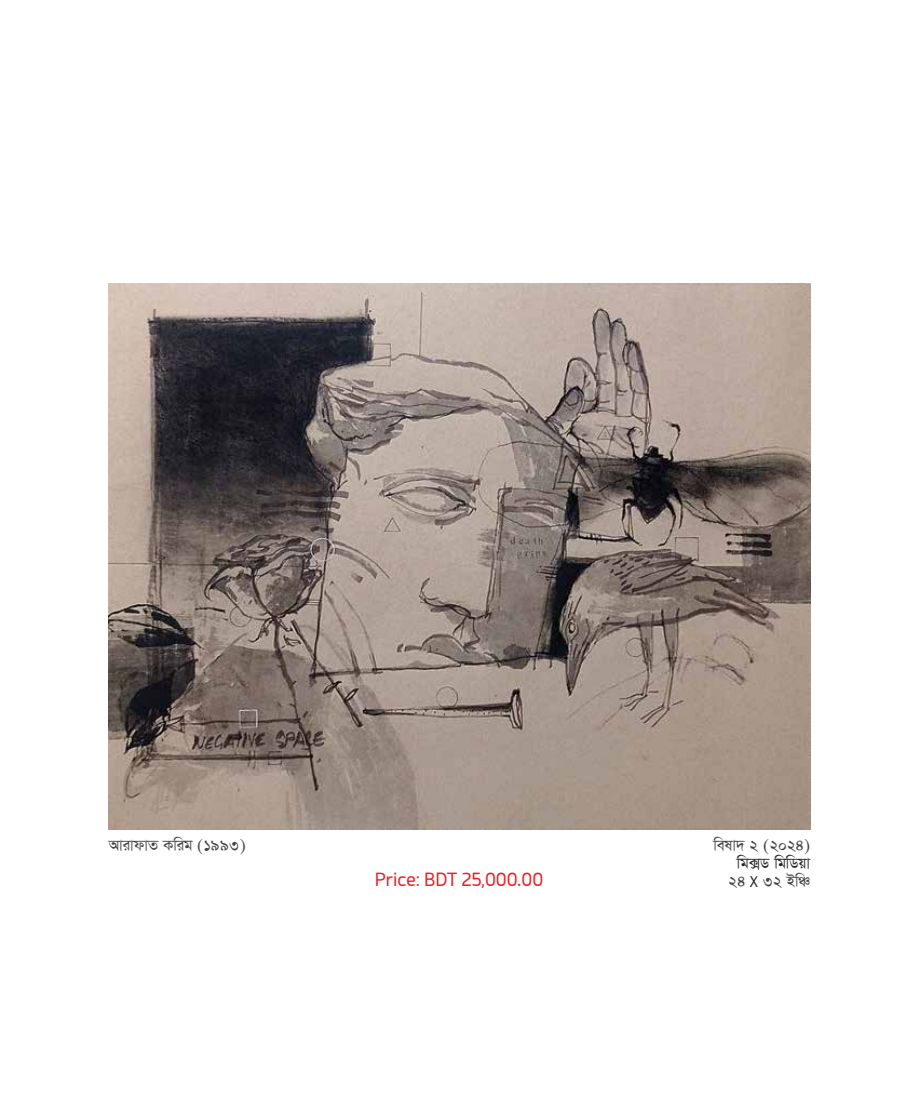
<style>
.page{position:relative;width:918px;height:1113px;background:#fff}
.page>*{position:absolute;margin:0;border:0;box-sizing:border-box;transform-origin:0 0}
.t1{font:18px "Sutonny MJ";color:#414042}
.t2{font:18px "Acephimere";color:#ed1d24}
.t3{font:18px "Sutonny MJ";color:#231f20}
.s1{font-family:"Arial Narrow";font-size:15px;color:#231f20}
</style>
<div class="page">
<img style="left:108px;top:283px;width:702px;height:546px">
<p class="t1" style="left:109px;top:832px;width:138px">AVIVDVZ KWIG (1993)</p>
<p class="t1" style="left:713px;top:832px;width:98px">WELV` 2 (2024)</p>
<p class="t3" style="left:737px;top:850px;width:74px">WG·W WGWWQV</p>
<p class="t2" style="left:375px;top:867px;width:170px">Price: BDT 25,000.00</p>
<p class="t1" style="left:729px;top:868px;width:83px">24 <span class="s1">X</span> 32 BWÂ</p>
</div>
